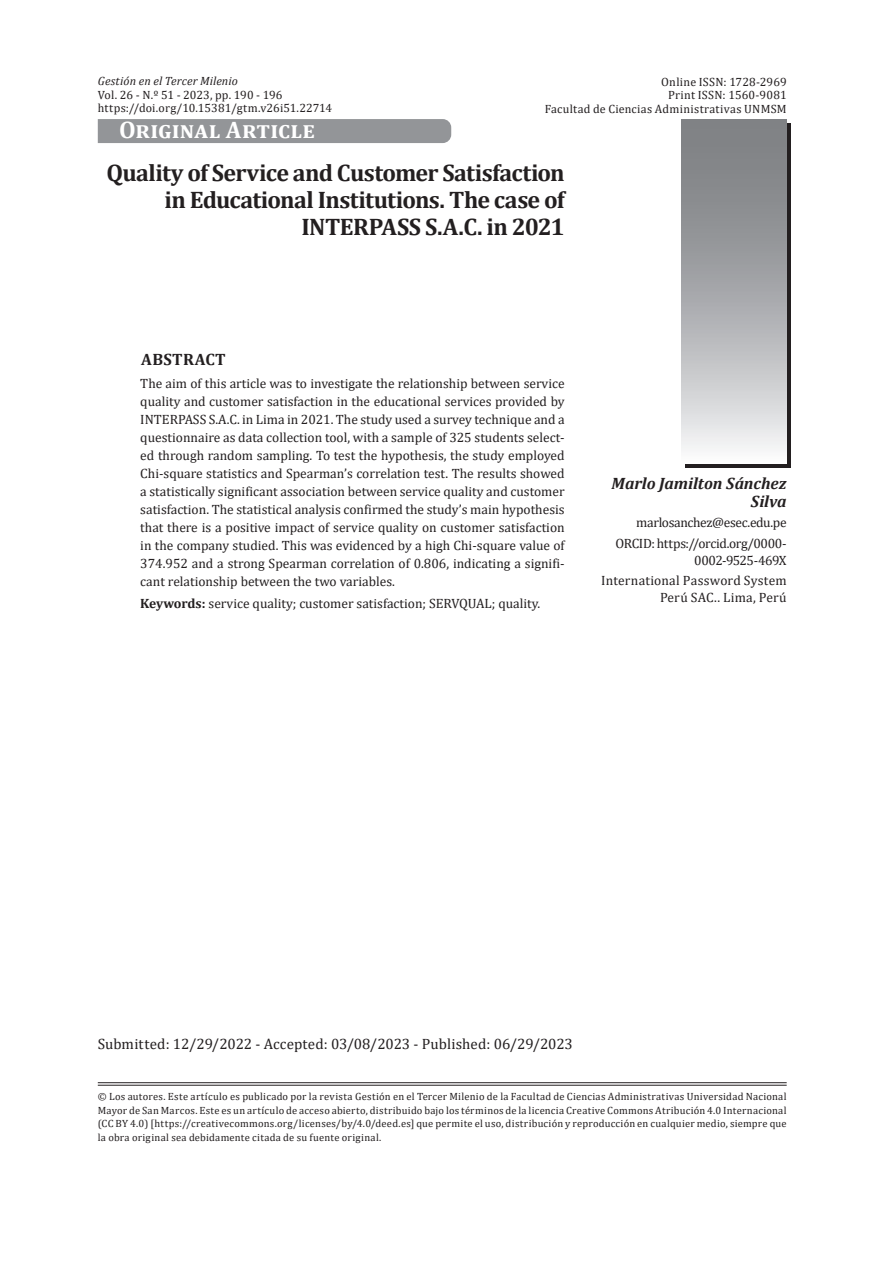
<style>
.page{position:relative;width:893px;height:1263px;background:#fff}
.page>*{position:absolute;margin:0;border:0;box-sizing:border-box;transform-origin:0 0}
.t1{font:700 24px/27px "Cambria";letter-spacing:-.025em;color:#231f20;text-align:right}
.t2{font:700 24px "Cambria";letter-spacing:.01em;color:#fff}
.t3{font:italic 700 16.5px/18px "Cambria";letter-spacing:-.005em;color:#231f20;text-align:right}
.t4{font:700 16.5px "Cambria";letter-spacing:.02em;color:#231f20}
.t5{font:15px "Cambria";color:#231f20}
.t6{font:13.5px/18px "Cambria";color:#231f20;text-align:justify}
.t7{font:13.5px/20.7px "Cambria";letter-spacing:-.025em;color:#231f20;text-align:right}
.t8{font:13.5px "Cambria";letter-spacing:.02em;color:#231f20}
.t9{font:12px/13.5px "Cambria";letter-spacing:.015em;color:#231f20;text-align:right}
.t10{font:italic 12px "Cambria";letter-spacing:.01em;color:#231f20}
.t11{font:10.5px/13.5px "Cambria";letter-spacing:.025em;color:#231f20;text-align:justify}
.s1{font-weight:700}
</style>
<div class="page">
<div style="left:685px;top:123px;width:106px;height:345px;background:#231f20"></div>
<hr style="left:98px;top:1082px;width:689px;height:1px;background:#231f20">
<hr style="left:98px;top:1085px;width:689px;height:1px;background:#231f20">
<svg style="left:681px;top:119px;width:106px;height:344px;background:#adaeb1"></svg>
<div style="left:98px;top:119px;width:353px;height:24px;background:#939598"></div>
<p class="t10" style="left:98px;top:72px;width:142px">Gestión en el Tercer Milenio</p>
<p class="t9" style="left:98px;top:88px;width:186px">Vol. 26 - N.º 51 - 2023, pp. 190 - 196</p>
<p class="t9" style="left:98px;top:101px;width:236px">https://doi.org/10.15381/gtm.v26i51.22714</p>
<p class="t9" style="left:545px;top:75px;width:243px">Online ISSN: 1728-2969<br>Print ISSN: 1560-9081<br>Facultad de Ciencias Administrativas UNMSM</p>
<h1 class="t2" style="left:119px;top:113px;width:197px">Original Article</h1>
<h1 class="t1" style="left:106px;top:158px;width:460px">Quality of Service and Customer Satisfaction in Educational Institutions. The case of<br>INTERPASS S.A.C. in 2021</h1>
<p class="t4" style="left:141px;top:348px;width:86px">ABSTRACT</p>
<p class="t6" style="left:140px;top:374px;width:426px">The aim of this article was to investigate the relationship between service quality and customer satisfaction in the educational services provided by INTERPASS S.A.C. in Lima in 2021. The study used a survey technique and a questionnaire as data collection tool, with a sample of 325 students select&shy;ed through random sampling. To test the hypothesis, the study employed Chi-square statistics and Spearman’s correlation test. The results showed a statistically significant association between service quality and customer satisfaction. The statistical analysis confirmed the study’s main hypothesis that there is a positive impact of service quality on customer satisfaction in the company studied. This was evidenced by a high Chi-square value of 374.952 and a strong Spearman correlation of 0.806, indicating a signifi&shy;cant relationship between the two variables.</p>
<p class="t6" style="left:140px;top:594px;width:401px"><span class="s1">Keywords:</span> service quality; customer satisfaction; SERVQUAL; quality.</p>
<p class="t3" style="left:612px;top:473px;width:177px">Marlo Jamilton Sánchez<br>Silva</p>
<p class="t7" style="left:616px;top:512px;width:173px">marlosanchez@esec.edu.pe<br>ORCID: https://orcid.org/0000-</p>
<p class="t6" style="left:601px;top:550px;width:187px;line-height:20.7px;text-align:right">0002-9525-469X<br>International Password System</p>
<p class="t8" style="left:660px;top:589px;width:128px">Perú SAC.. Lima, Perú</p>
<p class="t5" style="left:98px;top:1035px;width:477px">Submitted: 12/29/2022 - Accepted: 03/08/2023 - Published: 06/29/2023</p>
<p class="t11" style="left:98px;top:1090px;width:690px">© Los autores. Este artículo es publicado por la revista Gestión en el Tercer Milenio de la Facultad de Ciencias Administrativas Universidad Nacional Mayor de San Marcos. Este es un artículo de acceso abierto, distribuido bajo los términos de la licencia Creative Commons Atribución 4.0 Internacional (CC BY 4.0) [https://creativecommons.org/licenses/by/4.0/deed.es] que permite el uso, distribución y reproducción en cualquier medio, siempre que la obra original sea debidamente citada de su fuente original.</p>
</div>
